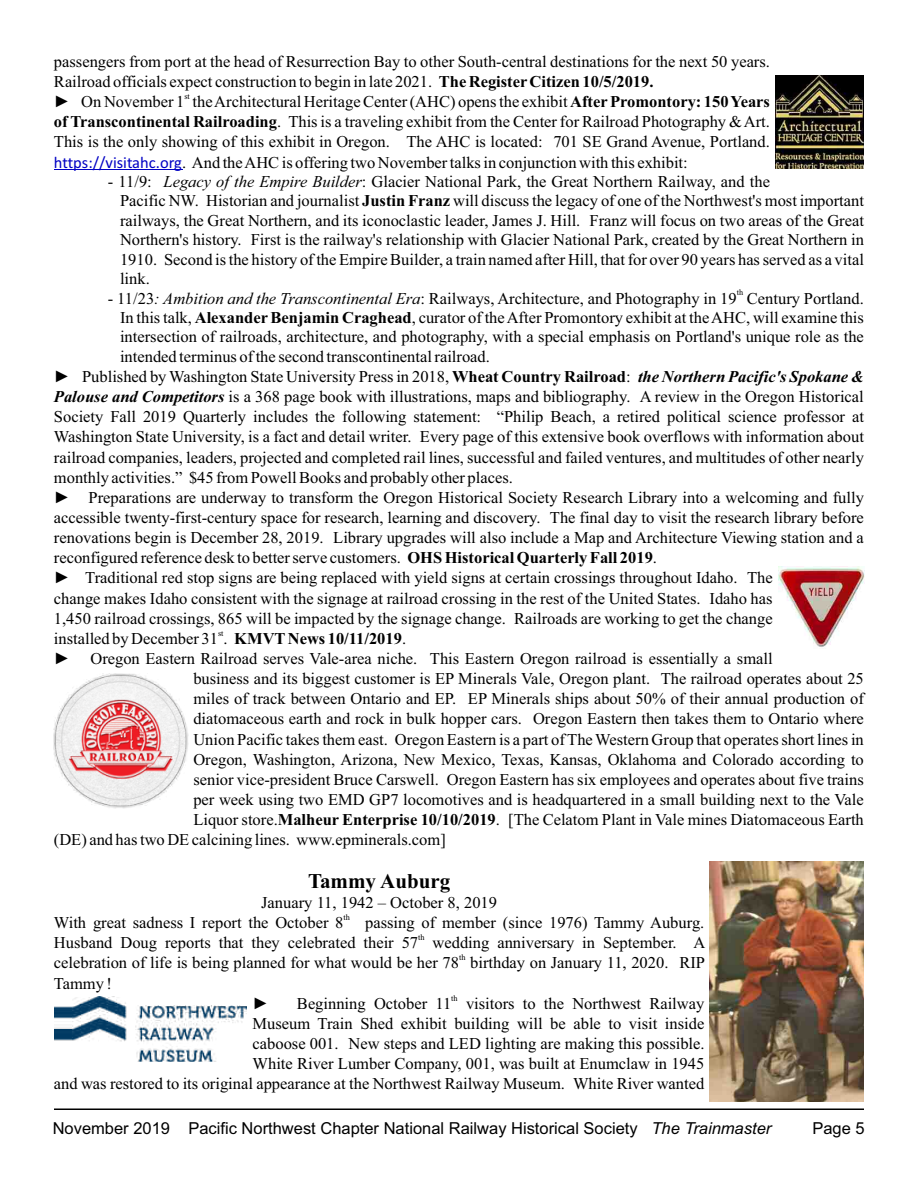
<style>
.page{position:relative;width:918px;height:1188px;background:#fff}
.page>*{position:absolute;margin:0;border:0;box-sizing:border-box;transform-origin:0 0}
.t1{font:700 21px "Times New Roman";color:#000}
.t2{font:16.5px/20.1px "Times New Roman";color:#000}
.t3{font:16.5px "Arial";color:#000}
.t4{font:8.25px "Times New Roman";color:#000}
.s1{font-weight:700}
.s2{font-family:"Calibri";color:#0000c4}
.s3{font-style:italic}
.s4{font-weight:700;font-style:italic}
</style>
<div class="page">
<hr style="left:54px;top:1109px;width:810px;height:1px;background:#000">
<hr style="left:54px;top:169px;width:128px;height:1px;background:#0000c4">
<img style="left:775px;top:76px;width:89px;height:92px">
<img style="left:778px;top:566px;width:86px;height:81px">
<img style="left:53px;top:673px;width:135px;height:135px">
<img style="left:710px;top:861px;width:154px;height:241px">
<img style="left:54px;top:997px;width:192px;height:65px">
<p class="t2" style="left:54px;top:51px;width:718px">passengers from port at the head of Resurrection Bay to other South-central destinations for the next 50 years.<br>Railroad officials expect construction to begin in late 2021. <span class="s1">The Register Citizen 10/5/2019.</span></p>
<p class="t4" style="left:184px;top:91px;width:7px">st</p>
<p class="t2" style="left:54px;top:91px;width:718px;text-align:justify">► On November 1 the Architectural Heritage Center (AHC) opens the exhibit <span class="s1">After Promontory: 150 Years of Transcontinental Railroading</span>. This is a traveling exhibit from the Center for Railroad Photography &amp; Art.<br>This is the only showing of this exhibit in Oregon. The AHC is located: 701 SE Grand Avenue, Portland. <span class="s2">https://visitahc.org</span>. And the AHC is offering two November talks in conjunction with this exhibit:</p>
<p class="t2" style="left:120px;top:172px;width:745px;line-height:19.4px;text-indent:-12px">- 11/9: <span class="s3">Legacy of the Empire Builder</span>: Glacier National Park, the Great Northern Railway, and the<br>Pacific NW. Historian and journalist <span class="s1">Justin Franz</span> will discuss the legacy of one of the Northwest's most important railways, the Great Northern, and its iconoclastic leader, James J. Hill. Franz will focus on two areas of the Great Northern's history. First is the railway's relationship with Glacier National Park, created by the Great Northern in 1910. Second is the history of the Empire Builder, a train named after Hill, that for over 90 years has served as a vital link.</p>
<p class="t4" style="left:737px;top:287px;width:8px">th</p>
<p class="t2" style="left:108px;top:288px;width:757px">- 11/23<span class="s3">: Ambition and the Transcontinental Era</span>: Railways, Architecture, and Photography in 19 Century Portland.</p>
<p class="t2" style="left:120px;top:307px;width:745px">In this talk, <span class="s1">Alexander Benjamin Craghead</span>, curator of the After Promontory exhibit at the AHC, will examine this</p>
<p class="t2" style="left:120px;top:327px;width:745px">intersection of railroads, architecture, and photography, with a special emphasis on Portland's unique role as the</p>
<p class="t2" style="left:120px;top:346px;width:371px">intended terminus of the second transcontinental railroad.</p>
<p class="t2" style="left:54px;top:366px;width:811px">► Published by Washington State University Press in 2018, <span class="s1">Wheat Country Railroad</span>: <span class="s4">the Northern Pacific's Spokane &amp;</span></p>
<p class="t2" style="left:54px;top:386px;width:811px"><span class="s4">Palouse and Competitors</span> is a 368 page book with illustrations, maps and bibliography. A review in the Oregon Historical</p>
<p class="t2" style="left:54px;top:406px;width:812px">Society Fall 2019 Quarterly includes the following statement: “Philip Beach, a retired political science professor at</p>
<p class="t2" style="left:54px;top:427px;width:812px">Washington State University, is a fact and detail writer. Every page of this extensive book overflows with information about</p>
<p class="t2" style="left:54px;top:447px;width:812px">railroad companies, leaders, projected and completed rail lines, successful and failed ventures, and multitudes of other nearly</p>
<p class="t2" style="left:54px;top:467px;width:461px">monthly activities.” $45 from Powell Books and probably other places.</p>
<p class="t2" style="left:54px;top:487px;width:812px">► Preparations are underway to transform the Oregon Historical Society Research Library into a welcoming and fully</p>
<p class="t2" style="left:54px;top:507px;width:812px">accessible twenty-first-century space for research, learning and discovery. The final day to visit the research library before</p>
<p class="t2" style="left:54px;top:527px;width:811px">renovations begin is December 28, 2019. Library upgrades will also include a Map and Architecture Viewing station and a</p>
<p class="t2" style="left:54px;top:547px;width:605px">reconfigured reference desk to better serve customers. <span class="s1">OHS Historical Quarterly Fall 2019</span>.</p>
<p class="t2" style="left:54px;top:568px;width:720px">► Traditional red stop signs are being replaced with yield signs at certain crossings throughout Idaho. The</p>
<p class="t2" style="left:54px;top:588px;width:720px">change makes Idaho consistent with the signage at railroad crossing in the rest of the United States. Idaho has</p>
<p class="t2" style="left:54px;top:608px;width:720px">1,450 railroad crossings, 865 will be impacted by the signage change. Railroads are working to get the change</p>
<p class="t4" style="left:218px;top:627px;width:7px">st</p>
<p class="t2" style="left:54px;top:628px;width:354px">installed by December 31 . <span class="s1">KMVT News 10/11/2019</span>.</p>
<p class="t2" style="left:54px;top:648px;width:720px">► Oregon Eastern Railroad serves Vale-area niche. This Eastern Oregon railroad is essentially a small</p>
<p class="t2" style="left:193px;top:668px;width:672px">business and its biggest customer is EP Minerals Vale, Oregon plant. The railroad operates about 25</p>
<p class="t2" style="left:193px;top:688px;width:672px">miles of track between Ontario and EP. EP Minerals ships about 50% of their annual production of</p>
<p class="t2" style="left:193px;top:709px;width:672px">diatomaceous earth and rock in bulk hopper cars. Oregon Eastern then takes them to Ontario where</p>
<p class="t2" style="left:193px;top:729px;width:672px">Union Pacific takes them east. Oregon Eastern is a part of The Western Group that operates short lines in</p>
<p class="t2" style="left:193px;top:749px;width:672px">Oregon, Washington, Arizona, New Mexico, Texas, Kansas, Oklahoma and Colorado according to</p>
<p class="t2" style="left:193px;top:769px;width:672px">senior vice-president Bruce Carswell. Oregon Eastern has six employees and operates about five trains</p>
<p class="t2" style="left:193px;top:789px;width:672px">per week using two EMD GP7 locomotives and is headquartered in a small building next to the Vale</p>
<p class="t2" style="left:193px;top:809px;width:672px">Liquor store.<span class="s1">Malheur Enterprise 10/10/2019</span>. [The Celatom Plant in Vale mines Diatomaceous Earth</p>
<p class="t2" style="left:54px;top:829px;width:393px">(DE) and has two DE calcining lines. www.epminerals.com]</p>
<p class="t1" style="left:308px;top:866px;width:144px">Tammy Auburg</p>
<p class="t2" style="left:261px;top:892px;width:237px">January 11, 1942 – October 8, 2019</p>
<p class="t4" style="left:344px;top:912px;width:8px">th</p>
<p class="t2" style="left:54px;top:912px;width:291px">With great sadness I report the October 8</p>
<p class="t2" style="left:365px;top:912px;width:341px">passing of member (since 1976) Tammy Auburg.</p>
<p class="t4" style="left:418px;top:932px;width:8px">th</p>
<p class="t2" style="left:54px;top:933px;width:653px">Husband Doug reports that they celebrated their 57 wedding anniversary in September. A</p>
<p class="t4" style="left:459px;top:952px;width:8px">th</p>
<p class="t2" style="left:54px;top:953px;width:653px">celebration of life is being planned for what would be her 78 birthday on January 11, 2020. RIP<br>Tammy !</p>
<p class="t4" style="left:451px;top:992px;width:8px">th</p>
<p class="t2" style="left:253px;top:993px;width:18px">►</p>
<p class="t2" style="left:54px;top:993px;width:652px;text-align:right">Beginning October 11 visitors to the Northwest Railway<br>Museum Train Shed exhibit building will be able to visit inside<br>caboose 001. New steps and LED lighting are making this possible.<br>White River Lumber Company, 001, was built at Enumclaw in 1945<br>and was restored to its original appearance at the Northwest Railway Museum. White River wanted</p>
<p class="t3" style="left:53px;top:1117px;width:720px">November 2019 Pacific Northwest Chapter National Railway Historical Society <span class="s3">The Trainmaster</span></p>
<p class="t3" style="left:812px;top:1117px;width:54px">Page 5</p>
</div>
